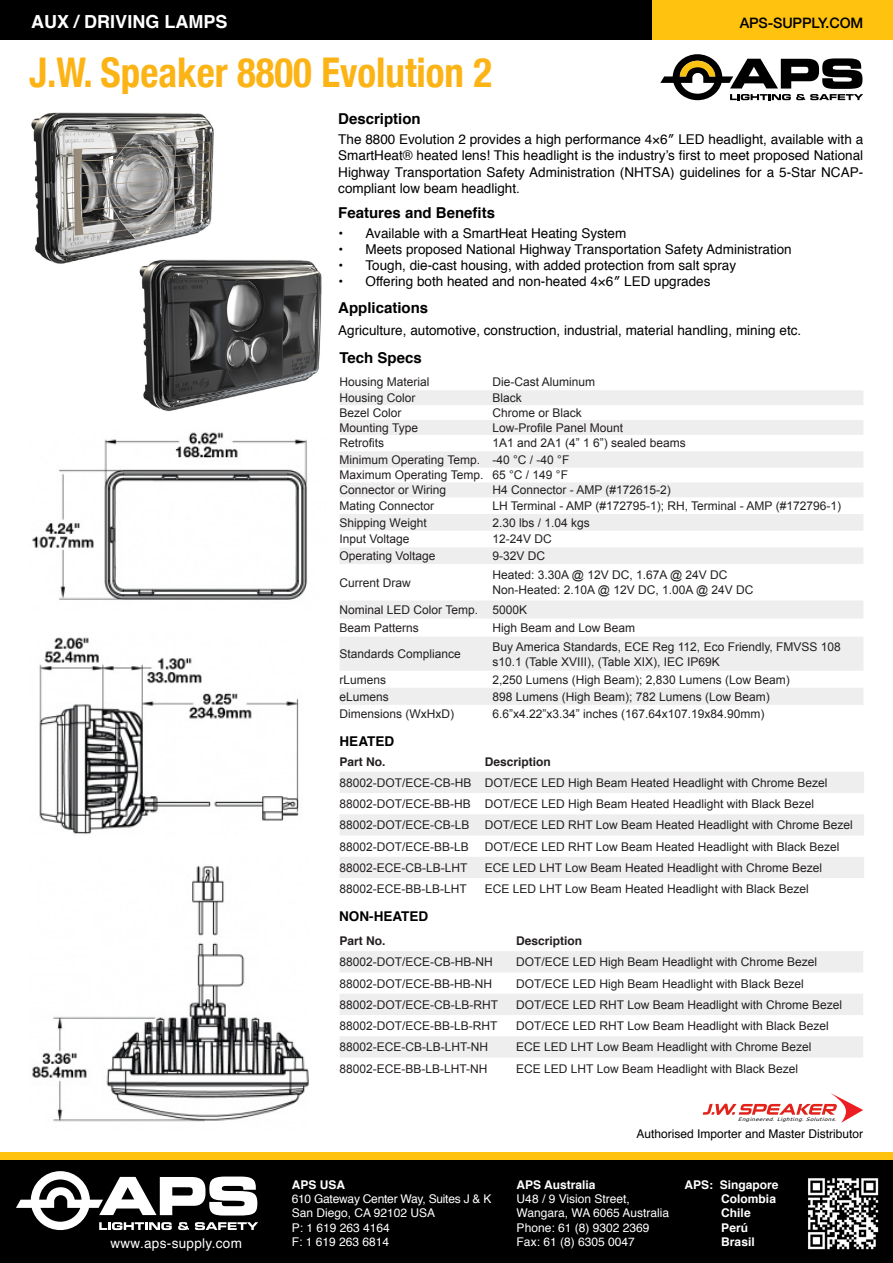
<style>
.page{position:relative;width:893px;height:1263px;background:#fff}
.page>*{position:absolute;margin:0;border:0;box-sizing:border-box;transform-origin:0 0}
.t1{font:700 condensed 40.95px "Helvetica Neue";color:#fcb316;scale:.95 1}
.t2{font:700 18px "Helvetica";color:#fff}
.t3{font:700 15px "Helvetica";color:#000}
.t4{font:500 14.4px "Helvetica Neue";letter-spacing:-.01em;color:#000}
.t5{font:13.5px/16.2px "Helvetica";color:#000;text-align:justify}
.t6{font:13.5px "Helvetica";letter-spacing:.025em;color:#fff}
.t7{font:700 13.5px "Helvetica";color:#000}
.t8{font:12px/15.6px "Arial";color:#231f20}
.t9{font:12px/14.4px "Helvetica";color:#fff}
.t10{font:700 12px/14.4px "Helvetica";color:#fff}
.t11{font:12px "Helvetica";color:#000}
.t12{font:700 12px "Helvetica";color:#231f20}
.t13{font:italic 4.65px "Tahoma";color:#000;scale:1.24 1}
.s1{font-size:3.3px}
</style>
<div class="page">
<div style="left:0;top:1153px;width:893px;height:8px;background:#ffc20e"></div>
<div style="left:0;top:1161px;width:893px;height:102px;background:#000"></div>
<img style="left:808px;top:1178px;width:71px;height:72px">
<svg style="left:16px;top:1171px;width:242px;height:59px"></svg>
<div style="left:0;top:0;width:652px;height:39px;background:#000"></div>
<div style="left:652px;top:0;width:241px;height:39px;background:#ffc20e"></div>
<svg style="left:660px;top:54px;width:203px;height:46px"></svg>
<svg style="left:340px;top:772px;width:524px;height:106px;fill:#eeeeef"></svg>
<svg style="left:340px;top:390px;width:523px;height:315px;fill:#f2f2f2"></svg>
<svg style="left:703px;top:1093px;width:160px;height:30px"></svg>
<svg style="left:340px;top:951px;width:523px;height:106px;fill:#eeeeef"></svg>
<img style="left:31px;top:112px;width:291px;height:300px">
<img style="left:32px;top:432px;width:275px;height:168px">
<img style="left:32px;top:865px;width:277px;height:257px">
<img style="left:39px;top:637px;width:260px;height:198px">
<h2 class="t2" style="left:31px;top:7px;width:198px">AUX / DRIVING LAMPS</h2>
<p class="t4" style="left:740px;top:12px;width:125px">APS-SUPPLY.COM</p>
<h1 class="t1" style="left:29px;top:39px;width:489px">J.W. Speaker 8800 Evolution 2</h1>
<p class="t3" style="left:338px;top:106px;width:84px">Description</p>
<p class="t5" style="left:338px;top:132px;width:526px">The 8800 Evolution 2 provides a high performance 4×6″ LED headlight, available with a SmartHeat® heated lens! This headlight is the industry’s first to meet proposed National Highway Transportation Safety Administration (NHTSA) guidelines for a 5-Star NCAP&shy;compliant low beam headlight.</p>
<p class="t3" style="left:338px;top:200px;width:158px">Features and Benefits</p>
<p class="t5" style="left:338px;top:225px;width:289px">• Available with a SmartHeat Heating System</p>
<p class="t5" style="left:338px;top:241px;width:455px">• Meets proposed National Highway Transportation Safety Administration</p>
<p class="t5" style="left:338px;top:258px;width:399px">• Tough, die-cast housing, with added protection from salt spray</p>
<p class="t5" style="left:338px;top:274px;width:373px">• Offering both heated and non-heated 4×6″ LED upgrades</p>
<p class="t3" style="left:338px;top:296px;width:92px">Applications</p>
<p class="t5" style="left:338px;top:322px;width:464px">Agriculture, automotive, construction, industrial, material handling, mining etc.</p>
<p class="t3" style="left:340px;top:346px;width:84px">Tech Specs</p>
<p class="t8" style="left:340px;top:374px;width:92px">Housing Material</p>
<p class="t8" style="left:492px;top:374px;width:104px">Die-Cast Aluminum</p>
<p class="t8" style="left:340px;top:390px;width:78px">Housing Color</p>
<p class="t8" style="left:492px;top:390px;width:31px">Black</p>
<p class="t8" style="left:340px;top:405px;width:64px">Bezel Color</p>
<p class="t8" style="left:492px;top:405px;width:91px">Chrome or Black</p>
<p class="t8" style="left:340px;top:420px;width:80px">Mounting Type</p>
<p class="t8" style="left:492px;top:420px;width:132px">Low-Profile Panel Mount</p>
<p class="t8" style="left:340px;top:436px;width:46px">Retrofits</p>
<p class="t8" style="left:340px;top:436px;width:348px;text-indent:153px">1A1 and 2A1 (4” 1 6”) sealed beams<br>Minimum Operating Temp. -40 °C / -40 °F<br>Maximum Operating Temp. 65 °C / 149 °F<br>Connector or Wiring</p>
<p class="t8" style="left:492px;top:482px;width:180px">H4 Connector - AMP (#172615-2)</p>
<p class="t8" style="left:340px;top:498px;width:96px">Mating Connector</p>
<p class="t8" style="left:492px;top:498px;width:350px">LH Terminal - AMP (#172795-1); RH, Terminal - AMP (#172796-1)</p>
<p class="t8" style="left:340px;top:515px;width:89px">Shipping Weight</p>
<p class="t8" style="left:492px;top:515px;width:99px">2.30 lbs / 1.04 kgs</p>
<p class="t8" style="left:340px;top:531px;width:72px">Input Voltage</p>
<p class="t8" style="left:492px;top:531px;width:61px">12-24V DC</p>
<p class="t8" style="left:340px;top:548px;width:98px">Operating Voltage</p>
<p class="t8" style="left:492px;top:548px;width:54px">9-32V DC</p>
<p class="t8" style="left:340px;top:575px;width:73px">Current Draw</p>
<p class="t8" style="left:492px;top:567px;width:263px;line-height:15px">Heated: 3.30A @ 12V DC, 1.67A @ 24V DC<br>Non-Heated: 2.10A @ 12V DC, 1.00A @ 24V DC</p>
<p class="t8" style="left:340px;top:601px;width:189px;line-height:18px">Nominal LED Color Temp. 5000K<br>Beam Patterns</p>
<p class="t8" style="left:492px;top:620px;width:144px">High Beam and Low Beam</p>
<p class="t8" style="left:340px;top:646px;width:123px">Standards Compliance</p>
<p class="t8" style="left:492px;top:639px;width:350px;line-height:15px">Buy America Standards, ECE Reg 112, Eco Friendly, FMVSS 108 s10.1 (Table XVIII), (Table XIX), IEC IP69K</p>
<p class="t8" style="left:340px;top:672px;width:48px">rLumens</p>
<p class="t8" style="left:492px;top:672px;width:299px">2,250 Lumens (High Beam); 2,830 Lumens (Low Beam)</p>
<p class="t8" style="left:340px;top:689px;width:51px">eLumens</p>
<p class="t8" style="left:492px;top:689px;width:279px">898 Lumens (High Beam); 782 Lumens (Low Beam)</p>
<p class="t8" style="left:340px;top:706px;width:116px">Dimensions (WxHxD)</p>
<p class="t8" style="left:492px;top:706px;width:274px">6.6”x4.22”x3.34” inches (167.64x107.19x84.90mm)</p>
<p class="t7" style="left:340px;top:730px;width:56px">HEATED</p>
<p class="t12" style="left:340px;top:752px;width:48px">Part No.</p>
<p class="t12" style="left:485px;top:752px;width:68px">Description</p>
<p class="t8" style="left:340px;top:772px;width:489px;line-height:21.3px">88002-DOT/ECE-CB-HB DOT/ECE LED High Beam Heated Headlight with Chrome Bezel<br>88002-DOT/ECE-BB-HB DOT/ECE LED High Beam Heated Headlight with Black Bezel<br>88002-DOT/ECE-CB-LB</p>
<p class="t8" style="left:485px;top:817px;width:369px">DOT/ECE LED RHT Low Beam Heated Headlight with Chrome Bezel</p>
<p class="t8" style="left:340px;top:839px;width:131px">88002-DOT/ECE-BB-LB</p>
<p class="t8" style="left:485px;top:839px;width:356px">DOT/ECE LED RHT Low Beam Heated Headlight with Black Bezel</p>
<p class="t8" style="left:340px;top:860px;width:130px">88002-ECE-CB-LB-LHT</p>
<p class="t8" style="left:485px;top:860px;width:339px">ECE LED LHT Low Beam Heated Headlight with Chrome Bezel</p>
<p class="t8" style="left:340px;top:881px;width:129px">88002-ECE-BB-LB-LHT</p>
<p class="t8" style="left:485px;top:881px;width:325px">ECE LED LHT Low Beam Heated Headlight with Black Bezel</p>
<p class="t7" style="left:339px;top:905px;width:91px">NON-HEATED</p>
<p class="t12" style="left:340px;top:931px;width:48px">Part No.</p>
<p class="t12" style="left:516px;top:931px;width:68px">Description</p>
<p class="t8" style="left:340px;top:954px;width:155px">88002-DOT/ECE-CB-HB-NH</p>
<p class="t8" style="left:516px;top:954px;width:302px">DOT/ECE LED High Beam Headlight with Chrome Bezel</p>
<p class="t8" style="left:340px;top:975px;width:154px">88002-DOT/ECE-BB-HB-NH</p>
<p class="t8" style="left:516px;top:975px;width:289px">DOT/ECE LED High Beam Headlight with Black Bezel</p>
<p class="t8" style="left:340px;top:997px;width:160px">88002-DOT/ECE-CB-LB-RHT</p>
<p class="t8" style="left:516px;top:997px;width:327px">DOT/ECE LED RHT Low Beam Headlight with Chrome Bezel</p>
<p class="t8" style="left:340px;top:1018px;width:160px">88002-DOT/ECE-BB-LB-RHT</p>
<p class="t8" style="left:516px;top:1018px;width:314px">DOT/ECE LED RHT Low Beam Headlight with Black Bezel</p>
<p class="t8" style="left:340px;top:1039px;width:150px">88002-ECE-CB-LB-LHT-NH</p>
<p class="t8" style="left:516px;top:1039px;width:297px">ECE LED LHT Low Beam Headlight with Chrome Bezel</p>
<p class="t8" style="left:340px;top:1061px;width:150px">88002-ECE-BB-LB-LHT-NH</p>
<p class="t8" style="left:516px;top:1061px;width:283px">ECE LED LHT Low Beam Headlight with Black Bezel</p>
<p class="t13" style="left:738px;top:1116px;width:82px">Engineered<span class="s1">.</span> Lighting<span class="s1">.</span> Solutions<span class="s1">.</span></p>
<p class="t6" style="left:110px;top:1233px;width:133px">www.aps-supply.com</p>
<p class="t10" style="left:292px;top:1177px;width:55px">APS USA</p>
<p class="t9" style="left:292px;top:1192px;width:201px">610 Gateway Center Way, Suites J &amp; K<br>San Diego, CA 92102 USA<br>P: 1 619 263 4164<br>F: 1 619 263 6814</p>
<p class="t11" style="left:636px;top:1124px;width:228px">Authorised Importer and Master Distributor</p>
<p class="t10" style="left:517px;top:1177px;width:80px">APS Australia</p>
<p class="t9" style="left:517px;top:1192px;width:154px">U48 / 9 Vision Street,<br>Wangara, WA 6065 Australia<br>Phone: 61 (8) 9302 2369<br>Fax: 61 (8) 6305 0047</p>
<p class="t10" style="left:721px;top:1177px;width:59px;text-indent:-37px">APS: Singapore<br>Colombia<br>Chile<br>Perú<br>Brasil</p>
</div>
